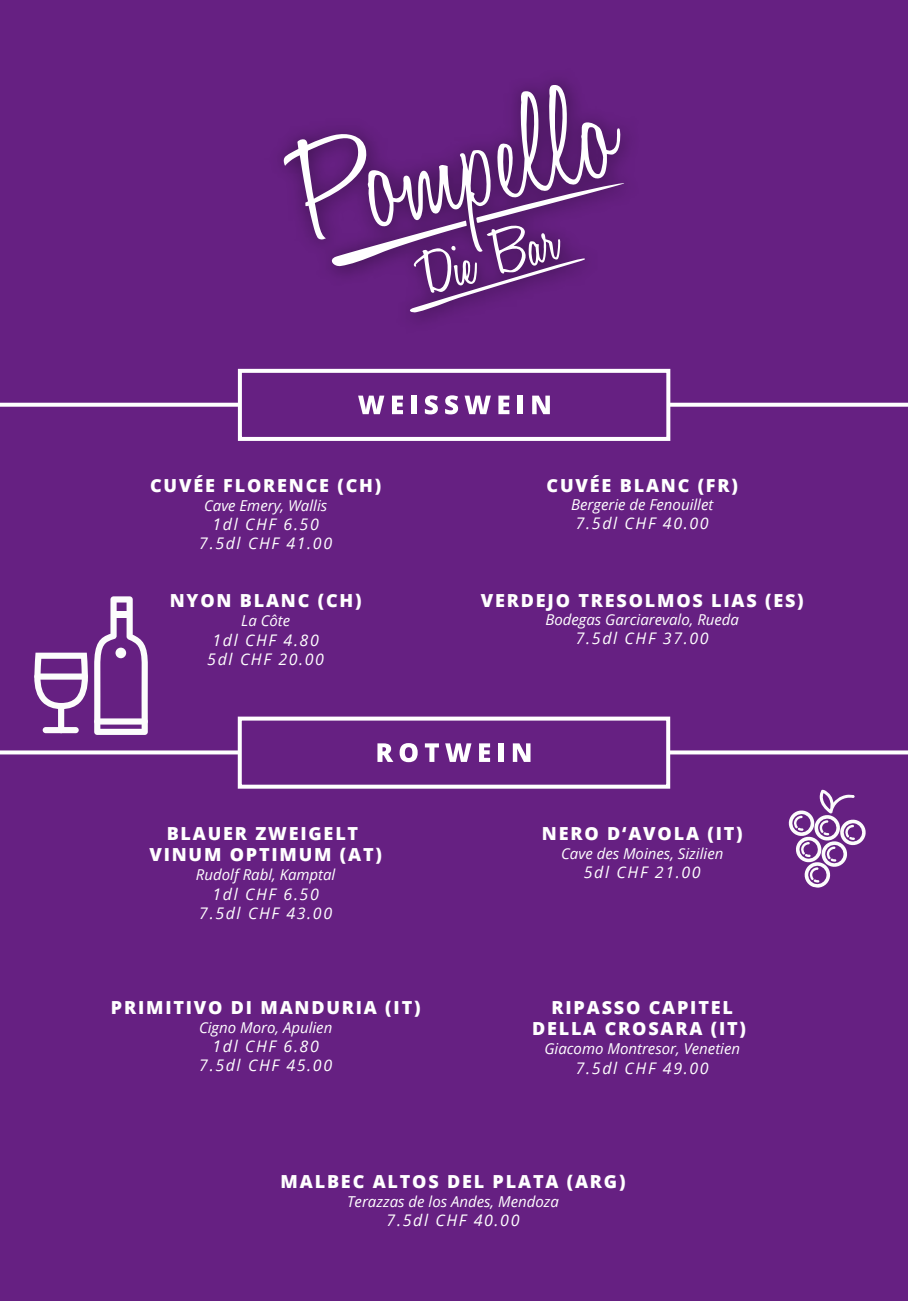
<style>
.page{position:relative;width:908px;height:1301px;background:#fff}
.page>*{position:absolute;margin:0;border:0;box-sizing:border-box;transform-origin:0 0}
.t1{font:800 18px/21.6px "Open Sans";letter-spacing:.1em;color:#fff;text-align:center}
.t2{font:italic 16px/19.2px "Open Sans";letter-spacing:.1em;color:#fff;text-align:center}
.t3{font:italic 15px "Open Sans";color:#fff}
</style>
<div class="page">
<div style="left:0;top:0;width:907px;height:1300px;background:#662082"></div>
<svg style="left:670px;top:402px;width:237px;height:4px"></svg>
<svg style="left:0;top:402px;width:238px;height:4px"></svg>
<div style="left:238px;top:369px;width:432px;height:72px;border:4px solid #fff"></div>
<svg style="left:283px;top:84px;width:341px;height:229px"></svg>
<div style="left:58px;top:703px;width:6px;height:30px;background:#fcfcfc;border-radius:3px"></div>
<div style="left:43px;top:727px;width:36px;height:6px;background:#fcfcfc;border-radius:3px"></div>
<svg style="left:34px;top:652px;width:54px;height:57px"></svg>
<div style="left:34px;top:673px;width:54px;height:6px;background:#fcfcfc;border-radius:3px"></div>
<svg style="left:94px;top:596px;width:54px;height:138px"></svg>
<div style="left:115px;top:611px;width:15px;height:6px;background:#fcfcfc"></div>
<div style="left:94px;top:718px;width:54px;height:6px;background:#fcfcfc;border-radius:3px"></div>
<div style="left:115px;top:647px;width:11px;height:11px;background:#fcfcfc;border-radius:50%"></div>
<svg style="left:788px;top:789px;width:78px;height:99px"></svg>
<svg style="left:358px;top:395px;width:26px;height:19px"></svg>
<svg style="left:392px;top:395px;width:11px;height:19px"></svg>
<div style="left:411px;top:395px;width:5px;height:19px;background:#fff"></div>
<svg style="left:424px;top:395px;width:13px;height:19px"></svg>
<svg style="left:445px;top:395px;width:13px;height:19px"></svg>
<svg style="left:464px;top:395px;width:26px;height:19px"></svg>
<svg style="left:498px;top:395px;width:11px;height:19px"></svg>
<div style="left:517px;top:395px;width:5px;height:19px;background:#fff"></div>
<svg style="left:532px;top:395px;width:17px;height:19px"></svg>
<svg style="left:670px;top:750px;width:237px;height:4px"></svg>
<svg style="left:0;top:750px;width:238px;height:4px"></svg>
<div style="left:238px;top:716px;width:432px;height:72px;border:4px solid #fff"></div>
<svg style="left:377px;top:743px;width:16px;height:18px"></svg>
<svg style="left:399px;top:743px;width:18px;height:19px"></svg>
<svg style="left:424px;top:743px;width:15px;height:18px"></svg>
<svg style="left:445px;top:743px;width:26px;height:18px"></svg>
<svg style="left:479px;top:743px;width:11px;height:18px"></svg>
<div style="left:498px;top:743px;width:5px;height:18px;background:#fff"></div>
<svg style="left:512px;top:743px;width:18px;height:18px"></svg>
<p class="t1" style="left:150px;top:473px;width:232px">CUVÉE FLORENCE (CH)</p>
<p class="t3" style="left:204px;top:495px;width:125px">Cave Emery, Wallis</p>
<p class="t2" style="left:199px;top:514px;width:134px">1dl CHF 6.50<br>7.5dl CHF 41.00</p>
<p class="t1" style="left:170px;top:588px;width:193px">NYON BLANC (CH)</p>
<p class="t3" style="left:241px;top:610px;width:50px">La Côte</p>
<p class="t2" style="left:207px;top:629px;width:118px">1dl CHF 4.80<br>5dl CHF 20.00</p>
<p class="t1" style="left:546px;top:473px;width:193px">CUVÉE BLANC (FR)</p>
<p class="t3" style="left:571px;top:494px;width:144px">Bergerie de Fenouillet</p>
<p class="t2" style="left:575px;top:513px;width:134px">7.5dl CHF 40.00</p>
<p class="t1" style="left:480px;top:588px;width:324px">VERDEJO TRESOLMOS LIAS (ES)</p>
<p class="t3" style="left:545px;top:609px;width:195px">Bodegas Garciarevalo, Rueda</p>
<p class="t2" style="left:575px;top:628px;width:134px">7.5dl CHF 37.00</p>
<p class="t1" style="left:149px;top:821px;width:234px">BLAUER ZWEIGELT<br>VINUM OPTIMUM (AT)</p>
<p class="t3" style="left:196px;top:864px;width:141px">Rudolf Rabl, Kamptal</p>
<p class="t2" style="left:199px;top:883px;width:134px">1dl CHF 6.50<br>7.5dl CHF 43.00</p>
<p class="t1" style="left:111px;top:995px;width:311px">PRIMITIVO DI MANDURIA (IT)</p>
<p class="t3" style="left:199px;top:1016px;width:135px">Cigno Moro, Apulien</p>
<p class="t2" style="left:199px;top:1035px;width:134px">1dl CHF 6.80<br>7.5dl CHF 45.00</p>
<p class="t1" style="left:541px;top:821px;width:202px">NERO D‘AVOLA (IT)</p>
<p class="t3" style="left:561px;top:843px;width:164px">Cave des Moines, Sizilien</p>
<p class="t2" style="left:583px;top:862px;width:118px">5dl CHF 21.00</p>
<p class="t1" style="left:531px;top:995px;width:215px">RIPASSO CAPITEL<br>DELLA CROSARA (IT)</p>
<p class="t3" style="left:544px;top:1038px;width:197px">Giacomo Montresor, Venetien</p>
<p class="t2" style="left:575px;top:1057px;width:134px">7.5dl CHF 49.00</p>
<p class="t1" style="left:280px;top:1168px;width:346px">MALBEC ALTOS DEL PLATA (ARG)</p>
<p class="t3" style="left:347px;top:1190px;width:213px">Terazzas de los Andes, Mendoza</p>
<p class="t2" style="left:386px;top:1209px;width:134px">7.5dl CHF 40.00</p>
</div>
